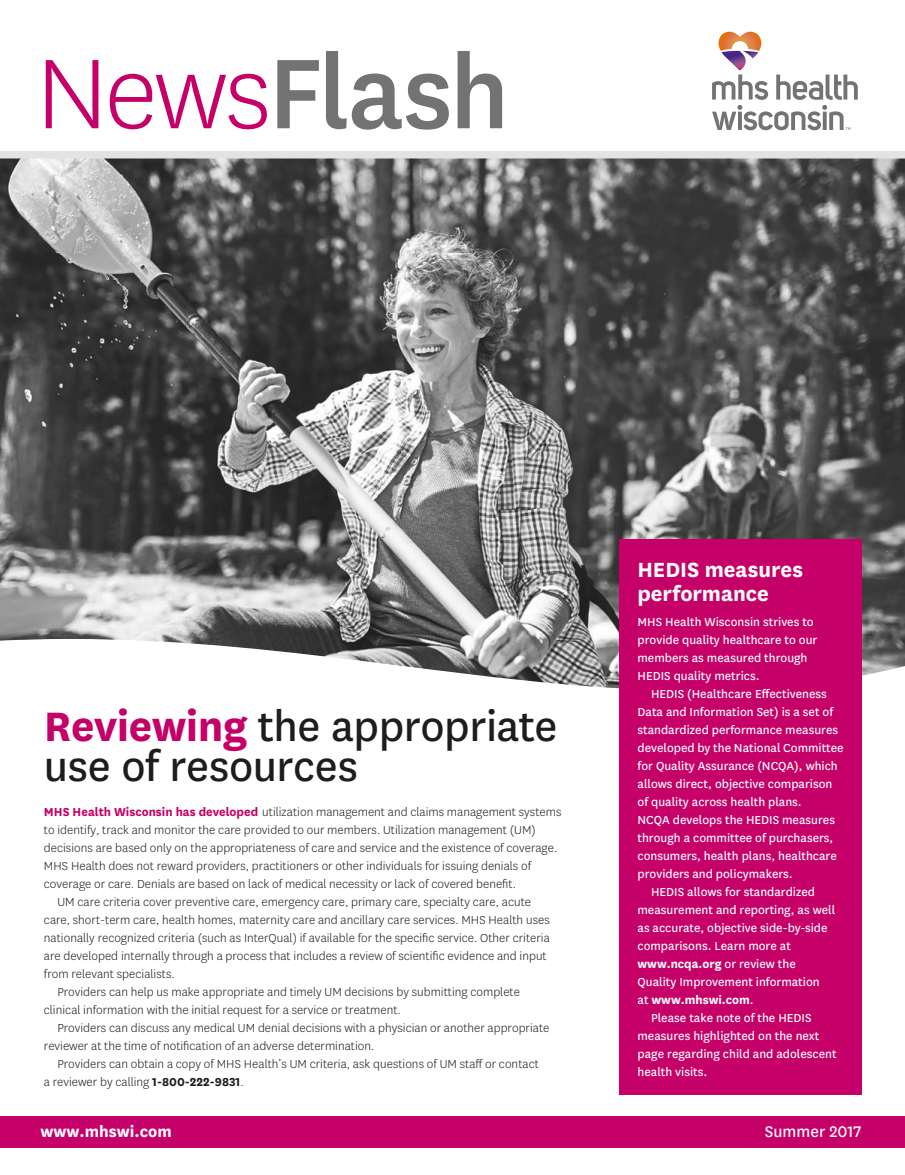
<style>
.page{position:relative;width:905px;height:1175px;background:#fff}
.page>*{position:absolute;margin:0;border:0;box-sizing:border-box;transform-origin:0 0}
.t1{font:500 115.65px "Centene Sans";letter-spacing:-.025em;color:#747373}
.t2{font:48px/40.5px "Centene Sans";letter-spacing:-.01em;color:#1d1d1b}
.t3{font:700 24px/24px "Centene Sans";letter-spacing:-.005em;color:#fff}
.t4{font:700 18px "Centene Sans";color:#fff}
.t5{font:18px "Centene Sans";color:#fff}
.t6{font:300 13.5px/18px "Centene Sans";color:#1d1d1b}
.t7{font:13.5px/18px "Centene Sans";color:#fff}
.s1{font-weight:300;color:#c50068}
.s2{font-weight:700}
.s3{font-weight:700;color:#c50068}
</style>
<div class="page">
<img style="left:0;top:158px;width:905px;height:481px">
<svg style="left:0;top:639px;width:905px;height:101px"></svg>
<div style="left:619px;top:539px;width:242px;height:555px;background:#c50068"></div>
<div style="left:0;top:1116px;width:905px;height:31px;background:#c50068"></div>
<div style="left:0;top:151px;width:905px;height:7px;background:#e3e3e3"></div>
<svg style="left:712px;top:32px;width:145px;height:98px"></svg>
<p class="t1" style="left:36px;top:31px;width:475px"><span class="s1">News</span>Flash</p>
<p class="t3" style="left:637px;top:556px;width:167px">HEDIS measures performance</p>
<p class="t7" style="left:637px;top:613px;width:181px">MHS Health Wisconsin strives to provide quality healthcare to our members as measured through<br>HEDIS quality metrics.</p>
<p class="t7" style="left:637px;top:685px;width:208px;text-indent:14px">HEDIS (Healthcare Effectiveness Data and Information Set) is a set of standardized performance measures developed by the National Committee for Quality Assurance (NCQA), which allows direct, objective comparison of quality across health plans.<br>NCQA develops the HEDIS measures through a committee of purchasers, consumers, health plans, healthcare providers and policymakers.</p>
<p class="t7" style="left:637px;top:883px;width:199px;text-indent:14px">HEDIS allows for standardized measurement and reporting, as well as accurate, objective side-by-side comparisons. Learn more at <span class="s2">www.ncqa.org</span> or review the<br>Quality Improvement information<br>at <span class="s2">www.mhswi.com</span>.</p>
<p class="t7" style="left:637px;top:1009px;width:201px;text-indent:14px">Please take note of the HEDIS measures highlighted on the next page regarding child and adolescent health visits.</p>
<p class="t2" style="left:44px;top:705px;width:515px"><span class="s3">Reviewing</span> the appropriate use of resources</p>
<p class="t6" style="left:44px;top:803px;width:519px"><span class="s3">MHS Health Wisconsin has developed</span> utilization management and claims management systems to identify, track and monitor the care provided to our members. Utilization management (UM) decisions are based only on the appropriateness of care and service and the existence of coverage.<br>MHS Health does not reward providers, practitioners or other individuals for issuing denials of coverage or care. Denials are based on lack of medical necessity or lack of covered benefit.</p>
<p class="t6" style="left:44px;top:893px;width:507px;text-indent:14px">UM care criteria cover preventive care, emergency care, primary care, specialty care, acute care, short-term care, health homes, maternity care and ancillary care services. MHS Health uses nationally recognized criteria (such as InterQual) if available for the specific service. Other criteria are developed internally through a process that includes a review of scientific evidence and input from relevant specialists.</p>
<p class="t6" style="left:44px;top:983px;width:477px;text-indent:14px">Providers can help us make appropriate and timely UM decisions by submitting complete clinical information with the initial request for a service or treatment.</p>
<p class="t6" style="left:44px;top:1019px;width:507px;text-indent:14px">Providers can discuss any medical UM denial decisions with a physician or another appropriate reviewer at the time of notification of an adverse determination.</p>
<p class="t6" style="left:44px;top:1055px;width:496px;text-indent:14px">Providers can obtain a copy of MHS Health’s UM criteria, ask questions of UM staff or contact a reviewer by calling <span class="s2">1-800-222-9831</span>.</p>
<p class="t4" style="left:41px;top:1119px;width:133px">www.mhswi.com</p>
<p class="t5" style="left:764px;top:1122px;width:98px">Summer 2017</p>
</div>
